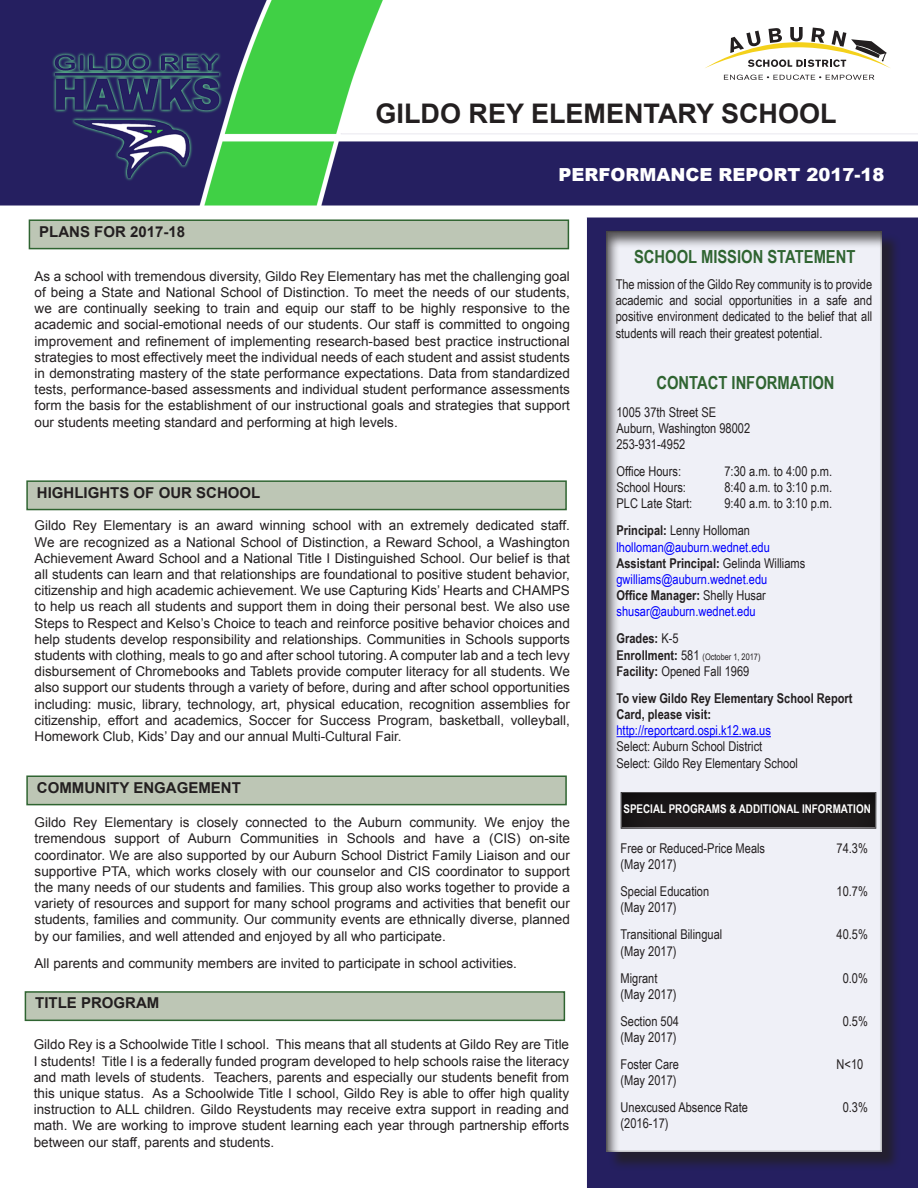
<style>
.page{position:relative;width:918px;height:1188px;background:#fff}
.page>*{position:absolute;margin:0;border:0;box-sizing:border-box;transform-origin:0 0}
.t1{font:700 27px "Arial";color:#231f20}
.t2{font:700 18px "Arial Narrow";color:#2f6431}
.t3{font:900 18px "Arial";color:#fff}
.t4{font:700 15px "Arial";color:#231f20}
.t5{font:13.5px/16.2px "Arial";color:#231f20;text-align:justify}
.t6{font:13.5px/16.2px "Arial Narrow";color:#231f20;text-align:justify}
.t7{font:700 13.5px/16.2px "Arial Narrow";color:#231f20}
.t8{font:13.5px "Arial Narrow";color:#00f}
.t9{font:700 12px "Arial Narrow";color:#fff}
.t10{font:9px "Arial Narrow";color:#231f20}
.s1{font-weight:700}
.s2{font-weight:400}
.s3{font-weight:700;font-size:13.5px}
.s4{font-size:13.5px}
</style>
<div class="page">
<img style="left:0;top:0;width:918px;height:1188px">
<svg style="left:724px;top:75px;width:150px;height:5px"></svg>
<svg style="left:704px;top:27px;width:187px;height:41px"></svg>
<div style="left:608px;top:233px;width:292px;height:937px;background:#231f20;opacity:.75"></div>
<div style="left:604px;top:230px;width:280px;height:924px;background:#231f20;opacity:.75"></div>
<hr style="left:616px;top:736px;width:155px;height:1px;background:#00f">
<div style="left:26px;top:480px;width:541px;height:30px;background:#bdc6b5;border:2px solid #2f6431"></div>
<div style="left:29px;top:219px;width:540px;height:30px;background:#bdc6b5;border:2px solid #2f6431"></div>
<div style="left:26px;top:776px;width:541px;height:29px;background:#bdc6b5;border:2px solid #2f6431"></div>
<div style="left:25px;top:991px;width:540px;height:30px;background:#bdc6b5;border:2px solid #2f6431"></div>
<div style="left:618px;top:790px;width:260px;height:39px;background:#231f20;opacity:.75"></div>
<p class="t1" style="left:376px;top:96px;width:463px">GILDO REY ELEMENTARY SCHOOL</p>
<p class="t4" style="left:39px;top:222px;width:147px">PLANS FOR 2017-18</p>
<p class="t3" style="left:559px;top:161px;width:327px">PERFORMANCE REPORT 2017-18</p>
<p class="t5" style="left:35px;top:268px;width:537px">As a school with tremendous diversity, Gildo Rey Elementary has met the challenging goal of being a State and National School of Distinction. To meet the needs of our students, we are continually seeking to train and equip our staff to be highly responsive to the academic and social-emotional needs of our students. Our staff is committed to ongoing improvement and refinement of implementing research-based best practice instructional strategies to most effectively meet the individual needs of each student and assist students in demonstrating mastery of the state performance expectations. Data from standardized tests, performance-based assessments and individual student performance assessments form the basis for the establishment of our instructional goals and strategies that support our students meeting standard and performing at high levels.</p>
<p class="t4" style="left:37px;top:482px;width:225px">HIGHLIGHTS OF OUR SCHOOL</p>
<p class="t5" style="left:35px;top:518px;width:537px">Gildo Rey Elementary is an award winning school with an extremely dedicated staff.<br>We are recognized as a National School of Distinction, a Reward School, a Washington Achievement Award School and a National Title I Distinguished School. Our belief is that all students can learn and that relationships are foundational to positive student behavior, citizenship and high academic achievement. We use Capturing Kids’ Hearts and CHAMPS to help us reach all students and support them in doing their personal best. We also use Steps to Respect and Kelso’s Choice to teach and reinforce positive behavior choices and help students develop responsibility and relationships. Communities in Schools supports students with clothing, meals to go and after school tutoring. A computer lab and a tech levy disbursement of Chromebooks and Tablets provide computer literacy for all students. We also support our students through a variety of before, during and after school opportunities including: music, library, technology, art, physical education, recognition assemblies for citizenship, effort and academics, Soccer for Success Program, basketball, volleyball, Homework Club, Kids’ Day and our annual Multi-Cultural Fair.</p>
<p class="t4" style="left:37px;top:778px;width:205px">COMMUNITY ENGAGEMENT</p>
<p class="t5" style="left:35px;top:814px;width:537px">Gildo Rey Elementary is closely connected to the Auburn community. We enjoy the tremendous support of Auburn Communities in Schools and have a (CIS) on-site coordinator. We are also supported by our Auburn School District Family Liaison and our supportive PTA, which works closely with our counselor and CIS coordinator to support the many needs of our students and families. This group also works together to provide a variety of resources and support for many school programs and activities that benefit our students, families and community. Our community events are ethnically diverse, planned by our families, and well attended and enjoyed by all who participate.</p>
<p class="t5" style="left:35px;top:955px;width:484px">All parents and community members are invited to participate in school activities.</p>
<p class="t4" style="left:35px;top:993px;width:126px">TITLE PROGRAM</p>
<p class="t5" style="left:34px;top:1037px;width:537px">Gildo Rey is a Schoolwide Title I school. This means that all students at Gildo Rey are Title I students! Title I is a federally funded program developed to help schools raise the literacy and math levels of students. Teachers, parents and especially our students benefit from this unique status. As a Schoolwide Title I school, Gildo Rey is able to offer high quality instruction to ALL children. Gildo Reystudents may receive extra support in reading and math. We are working to improve student learning each year through partnership efforts between our staff, parents and students.</p>
<p class="t2" style="left:634px;top:243px;width:223px">SCHOOL MISSION STATEMENT</p>
<p class="t6" style="left:616px;top:276px;width:258px">The mission of the Gildo Rey community is to provide academic and social opportunities in a safe and positive environment dedicated to the belief that all students will reach their greatest potential.</p>
<p class="t2" style="left:656px;top:369px;width:180px">CONTACT INFORMATION</p>
<p class="t6" style="left:616px;top:403px;width:101px">1005 37th Street SE</p>
<p class="t6" style="left:616px;top:420px;width:135px">Auburn, Washington 98002</p>
<p class="t6" style="left:616px;top:436px;width:70px">253-931-4952</p>
<p class="t6" style="left:616px;top:463px;width:66px">Office Hours:</p>
<p class="t6" style="left:724px;top:463px;width:109px">7:30 a.m. to 4:00 p.m.</p>
<p class="t6" style="left:616px;top:479px;width:71px">School Hours:</p>
<p class="t6" style="left:724px;top:479px;width:109px">8:40 a.m. to 3:10 p.m.</p>
<p class="t6" style="left:616px;top:495px;width:77px">PLC Late Start:</p>
<p class="t6" style="left:724px;top:495px;width:109px">9:40 a.m. to 3:10 p.m.</p>
<p class="t6" style="left:616px;top:522px;width:135px"><span class="s1">Principal:</span> Lenny Holloman</p>
<p class="t8" style="left:616px;top:537px;width:155px">lholloman@auburn.wednet.edu</p>
<p class="t7" style="left:616px;top:554px;width:190px">Assistant Principal: <span class="s2">Gelinda Williams</span></p>
<p class="t8" style="left:616px;top:569px;width:152px">gwilliams@auburn.wednet.edu</p>
<p class="t7" style="left:616px;top:587px;width:151px">Office Manager: <span class="s2">Shelly Husar</span></p>
<p class="t8" style="left:616px;top:602px;width:141px">shusar@auburn.wednet.edu</p>
<p class="t7" style="left:616px;top:630px;width:64px">Grades: <span class="s2">K-5</span></p>
<p class="t10" style="left:616px;top:650px;width:145px"><span class="s3">Enrollment:</span> <span class="s4">581</span> (October 1, 2017)</p>
<p class="t6" style="left:616px;top:663px;width:134px"><span class="s1">Facility:</span> Opened Fall 1969</p>
<p class="t7" style="left:616px;top:689px;width:238px">To view Gildo Rey Elementary School Report<br>Card, please visit:</p>
<p class="t8" style="left:616px;top:721px;width:156px">http://reportcard.ospi.k12.wa.us</p>
<p class="t6" style="left:616px;top:738px;width:147px">Select: Auburn School District</p>
<p class="t6" style="left:616px;top:754px;width:183px">Select: Gildo Rey Elementary School</p>
<p class="t9" style="left:624px;top:800px;width:249px">SPECIAL PROGRAMS &amp; ADDITIONAL INFORMATION</p>
<p class="t6" style="left:621px;top:840px;width:146px">Free or Reduced-Price Meals</p>
<p class="t6" style="left:837px;top:840px;width:33px">74.3%</p>
<p class="t6" style="left:621px;top:856px;width:57px">(May 2017)</p>
<p class="t6" style="left:621px;top:883px;width:90px">Special Education</p>
<p class="t6" style="left:837px;top:883px;width:33px">10.7%</p>
<p class="t6" style="left:621px;top:899px;width:57px">(May 2017)</p>
<p class="t6" style="left:621px;top:926px;width:103px">Transitional Bilingual</p>
<p class="t6" style="left:837px;top:926px;width:33px">40.5%</p>
<p class="t6" style="left:621px;top:942px;width:57px">(May 2017)</p>
<p class="t6" style="left:621px;top:969px;width:38px">Migrant</p>
<p class="t6" style="left:843px;top:969px;width:27px">0.0%</p>
<p class="t6" style="left:621px;top:985px;width:57px">(May 2017)</p>
<p class="t6" style="left:621px;top:1012px;width:60px">Section 504</p>
<p class="t6" style="left:843px;top:1012px;width:27px">0.5%</p>
<p class="t6" style="left:621px;top:1029px;width:57px">(May 2017)</p>
<p class="t6" style="left:621px;top:1056px;width:60px">Foster Care</p>
<p class="t6" style="left:837px;top:1056px;width:28px">N&lt;10</p>
<p class="t6" style="left:621px;top:1072px;width:57px">(May 2017)</p>
<p class="t6" style="left:621px;top:1099px;width:129px">Unexcused Absence Rate</p>
<p class="t6" style="left:843px;top:1099px;width:27px">0.3%</p>
<p class="t6" style="left:621px;top:1115px;width:49px">(2016-17)</p>
</div>
